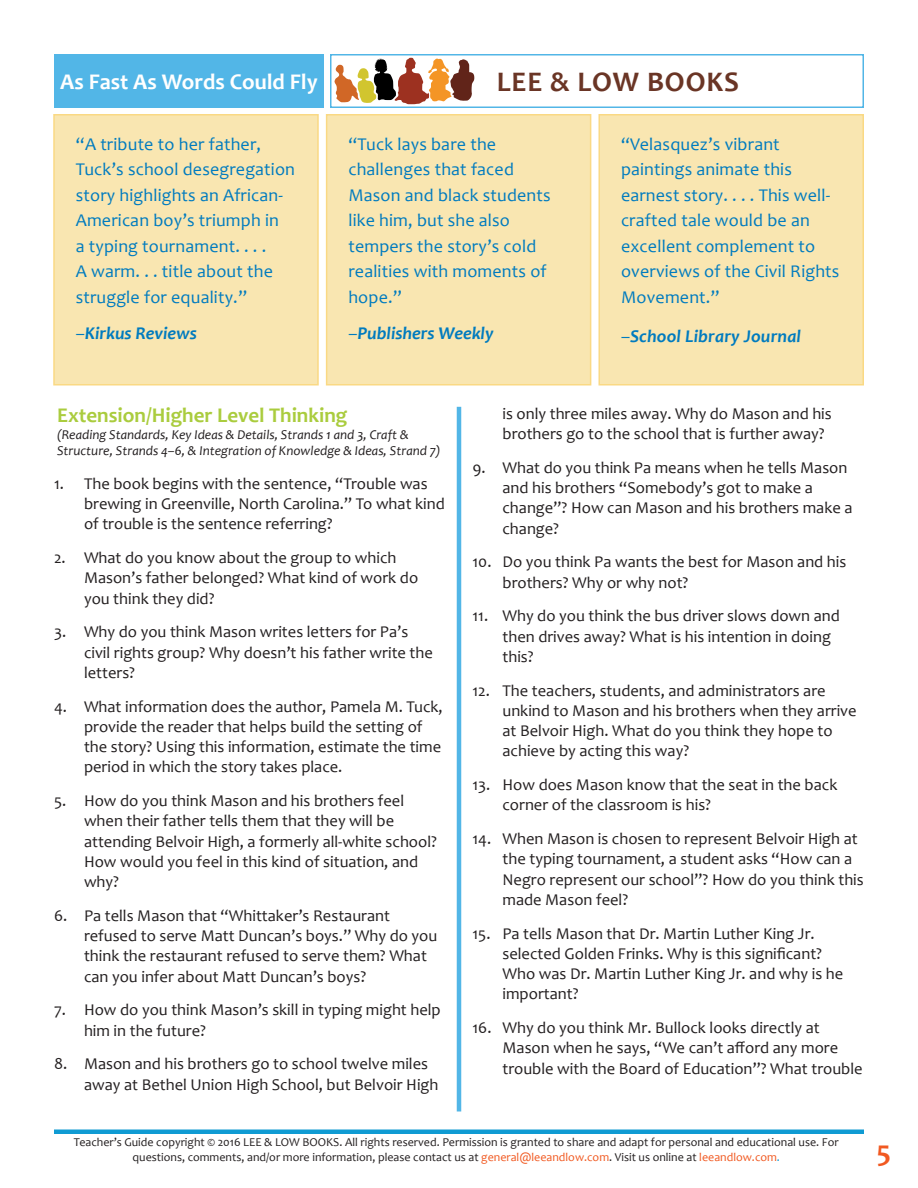
<style>
.page{position:relative;width:918px;height:1188px;background:#fff}
.page>*{position:absolute;margin:0;border:0;box-sizing:border-box;transform-origin:0 0}
.t1{font:700 30px "Candara";color:#f15921}
.t2{font:700 28.5px "Candara";letter-spacing:.03em;color:#6a3525}
.t3{font:700 22.5px "Candara";color:#fff}
.numbered_paragraphs{font:700 21px "Candara";color:#aacc3e}
.Call_Out{font:18px/25.5px "Candara";letter-spacing:.01em;color:#007bbf}
.text{font:18px/25.5px "Candara";letter-spacing:.01em;color:#007bbf}
.Call_Out-2{font:italic 700 18px "Candara";color:#007bbf}
.text-2{font:italic 700 18px "Candara";letter-spacing:.01em;color:#007bbf}
.t4{font:16.5px/20.2px "Candara";color:#231f20}
.numbered_paragraphs-2{font:italic 13.5px/16.5px "Candara";color:#231f20}
.t5{font:12px/14.4px "Candara";color:#231f20;text-align:center}
.s1{font-weight:400;font-style:normal}
.s2{color:#f15921}
.s3{color:#0f9bd3}
</style>
<div class="page">
<div style="left:54px;top:54px;width:270px;height:54px;background:#52b6e7"></div>
<svg style="left:334px;top:58px;width:140px;height:46px"></svg>
<div style="left:330px;top:54px;width:534px;height:54px;border:2px solid #52b6e7"></div>
<hr style="left:54px;top:1130px;width:810px;height:4px;background:#0f9bd3">
<hr style="left:457px;top:407px;width:4px;height:705px;background:#52b6e7">
<div style="left:54px;top:115px;width:264px;height:270px;background:#f9e6b1"></div>
<div style="left:53px;top:114px;width:266px;height:272px;border:2px solid #fad984"></div>
<div style="left:327px;top:115px;width:264px;height:270px;background:#f9e6b1"></div>
<div style="left:326px;top:114px;width:265px;height:272px;border:2px solid #fad984"></div>
<div style="left:599px;top:115px;width:264px;height:270px;background:#f9e6b1"></div>
<div style="left:598px;top:114px;width:266px;height:272px;border:2px solid #fad984"></div>
<h3 class="t3" style="left:60px;top:68px;width:259px">As Fast As Words Could Fly</h3>
<h2 class="t2" style="left:497px;top:64px;width:244px">LEE &amp; LOW BOOKS</h2>
<p class="Call_Out" style="left:76px;top:131px;width:221px">“A tribute to her father,<br>Tuck’s school desegregation story highlights an African-<br>American boy’s triumph in<br>a typing tournament. . . .<br>A warm. . . title about the struggle for equality.”</p>
<p class="Call_Out-2" style="left:76px;top:321px;width:123px"><span class="s1">–</span>Kirkus Reviews</p>
<p class="Call_Out" style="left:348px;top:131px;width:204px">“Tuck lays bare the challenges that faced<br>Mason and black students like him, but she also tempers the story’s cold realities with moments of hope.”</p>
<p class="Call_Out-2" style="left:348px;top:321px;width:147px"><span class="s1">–</span>Publishers Weekly</p>
<p class="text" style="left:621px;top:131px;width:220px">“Velasquez’s vibrant paintings animate this earnest story. . . . This well&shy;crafted tale would be an excellent complement to overviews of the Civil Rights<br>Movement.”</p>
<p class="text-2" style="left:621px;top:324px;width:182px"><span class="s1">–</span>School Library Journal</p>
<p class="numbered_paragraphs" style="left:57px;top:402px;width:292px">Extension/Higher Level Thinking</p>
<p class="numbered_paragraphs-2" style="left:57px;top:426px;width:385px">(Reading Standards, Key Ideas &amp; Details, Strands 1 and 3, Craft &amp;<br>Structure, Strands 4–6, &amp; Integration of Knowledge &amp; Ideas, Strand 7)</p>
<p class="t4" style="left:84px;top:473px;width:362px;text-indent:-30px">1. The book begins with the sentence, “Trouble was brewing in Greenville, North Carolina.” To what kind of trouble is the sentence referring?</p>
<p class="t4" style="left:84px;top:547px;width:336px;text-indent:-30px">2. What do you know about the group to which<br>Mason’s father belonged? What kind of work do you think they did?</p>
<p class="t4" style="left:84px;top:622px;width:350px;text-indent:-30px">3. Why do you think Mason writes letters for Pa’s civil rights group? Why doesn’t his father write the letters?</p>
<p class="t4" style="left:84px;top:696px;width:360px;text-indent:-30px">4. What information does the author, Pamela M. Tuck, provide the reader that helps build the setting of the story? Using this information, estimate the time period in which the story takes place.</p>
<p class="t4" style="left:84px;top:790px;width:355px;text-indent:-30px">5. How do you think Mason and his brothers feel when their father tells them that they will be attending Belvoir High, a formerly all-white school?<br>How would you feel in this kind of situation, and why?</p>
<p class="t4" style="left:84px;top:905px;width:355px;text-indent:-30px">6. Pa tells Mason that “Whittaker’s Restaurant refused to serve Matt Duncan’s boys.” Why do you think the restaurant refused to serve them? What can you infer about Matt Duncan’s boys?</p>
<p class="t4" style="left:84px;top:1000px;width:358px;text-indent:-30px">7. How do you think Mason’s skill in typing might help him in the future?</p>
<p class="t4" style="left:84px;top:1054px;width:356px;text-indent:-30px">8. Mason and his brothers go to school twelve miles away at Bethel Union High School, but Belvoir High</p>
<p class="t4" style="left:502px;top:403px;width:331px">is only three miles away. Why do Mason and his brothers go to the school that is further away?</p>
<p class="t4" style="left:502px;top:457px;width:352px;text-indent:-30px">9. What do you think Pa means when he tells Mason and his brothers “Somebody’s got to make a change”? How can Mason and his brothers make a change?</p>
<p class="t4" style="left:502px;top:552px;width:345px;text-indent:-30px">10. Do you think Pa wants the best for Mason and his brothers? Why or why not?</p>
<p class="t4" style="left:502px;top:606px;width:339px;text-indent:-30px">11. Why do you think the bus driver slows down and then drives away? What is his intention in doing this?</p>
<p class="t4" style="left:502px;top:680px;width:356px;text-indent:-30px">12. The teachers, students, and administrators are unkind to Mason and his brothers when they arrive at Belvoir High. What do you think they hope to achieve by acting this way?</p>
<p class="t4" style="left:502px;top:774px;width:336px;text-indent:-30px">13. How does Mason know that the seat in the back corner of the classroom is his?</p>
<p class="t4" style="left:502px;top:828px;width:363px;text-indent:-30px">14. When Mason is chosen to represent Belvoir High at the typing tournament, a student asks “How can a Negro represent our school”? How do you think this made Mason feel?</p>
<p class="t4" style="left:502px;top:923px;width:342px;text-indent:-30px">15. Pa tells Mason that Dr. Martin Luther King Jr. selected Golden Frinks. Why is this significant?<br>Who was Dr. Martin Luther King Jr. and why is he important?</p>
<p class="t4" style="left:502px;top:1017px;width:362px;text-indent:-30px">16. Why do you think Mr. Bullock looks directly at<br>Mason when he says, “We can’t afford any more trouble with the Board of Education”? What trouble</p>
<p class="t5" style="left:74px;top:1135px;width:766px">Teacher’s Guide copyright © 2016 LEE &amp; LOW BOOKS. All rights reserved. Permission is granted to share and adapt for personal and educational use. For questions, comments, and/or more information, please contact us at <span class="s2">general@leeandlow.com</span>. Visit us online at <span class="s2">leeandlow.com</span><span class="s3">.</span></p>
<p class="t1" style="left:877px;top:1133px;width:16px">5</p>
</div>
